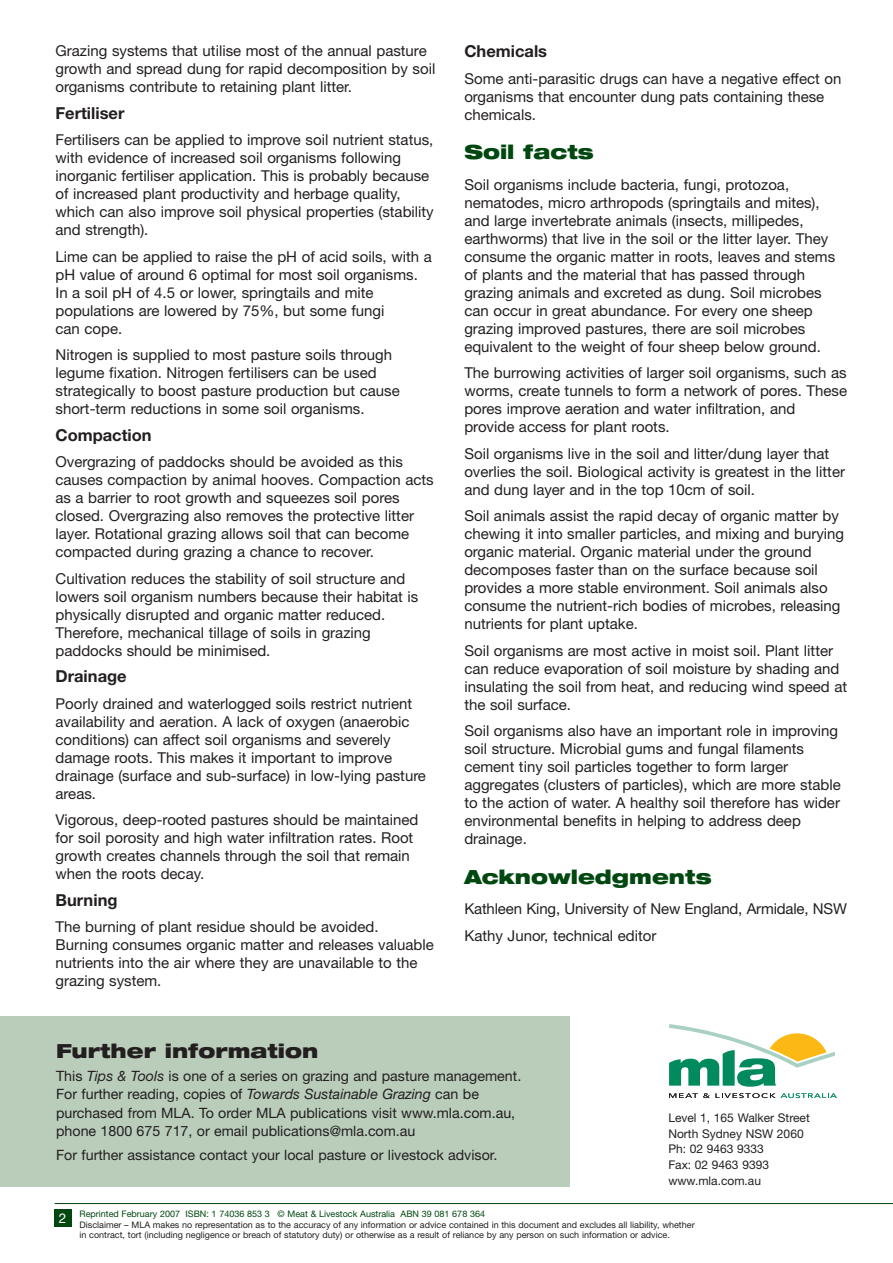
<style>
.page{position:relative;width:893px;height:1263px;background:#fff}
.page>*{position:absolute;margin:0;border:0;box-sizing:border-box;transform-origin:0 0}
.t1{font:900 expanded 19.5px "Helvetica Neue";color:#004710}
.t2{font:900 expanded 19.5px "Helvetica Neue";color:#231f20}
.t3{font:700 16.5px "Helvetica Neue";color:#231f20}
.t4{font:15px/18px "Helvetica Neue";color:#231f20}
.t5{font:14.25px/18.5px "Helvetica Neue";color:#231f20}
.t6{font:13.5px "Helvetica Neue";color:#fff}
.t7{font:12px/15.8px "Helvetica Neue";color:#231f20}
.t8{font:9px/10.5px "Helvetica Neue";color:#231f20}
.t9{font:9px "Helvetica Neue";color:#004710}
.s1{font-style:italic}
</style>
<div class="page">
<div style="left:0;top:1016px;width:570px;height:170px;background:#b9cdba"></div>
<hr style="left:55px;top:1203px;width:838px;height:1px;background:#004710">
<div style="left:55px;top:1210px;width:17px;height:17px;background:#004710"></div>
<svg style="left:669px;top:1093px;width:168px;height:5px"></svg>
<svg style="left:669px;top:1024px;width:166px;height:63px"></svg>
<p class="t4" style="left:56px;top:43px;width:381px">Grazing systems that utilise most of the annual pasture growth and spread dung for rapid decomposition by soil organisms contribute to retaining plant litter.</p>
<p class="t3" style="left:56px;top:107px;width:71px">Fertiliser</p>
<p class="t4" style="left:56px;top:132px;width:380px">Fertilisers can be applied to improve soil nutrient status, with evidence of increased soil organisms following inorganic fertiliser application. This is probably because of increased plant productivity and herbage quality, which can also improve soil physical properties (stability and strength).</p>
<p class="t4" style="left:56px;top:249px;width:378px">Lime can be applied to raise the pH of acid soils, with a pH value of around 6 optimal for most soil organisms.<br>In a soil pH of 4.5 or lower, springtails and mite populations are lowered by 75%, but some fungi<br>can cope.</p>
<p class="t4" style="left:56px;top:347px;width:346px">Nitrogen is supplied to most pasture soils through legume fixation. Nitrogen fertilisers can be used strategically to boost pasture production but cause short-term reductions in some soil organisms.</p>
<p class="t3" style="left:56px;top:429px;width:98px">Compaction</p>
<p class="t4" style="left:56px;top:454px;width:380px">Overgrazing of paddocks should be avoided as this causes compaction by animal hooves. Compaction acts as a barrier to root growth and squeezes soil pores closed. Overgrazing also removes the protective litter layer. Rotational grazing allows soil that can become compacted during grazing a chance to recover.</p>
<p class="t4" style="left:56px;top:571px;width:364px">Cultivation reduces the stability of soil structure and lowers soil organism numbers because their habitat is physically disrupted and organic matter reduced.<br>Therefore, mechanical tillage of soils in grazing paddocks should be minimised.</p>
<p class="t3" style="left:56px;top:670px;width:73px">Drainage</p>
<p class="t4" style="left:56px;top:696px;width:372px">Poorly drained and waterlogged soils restrict nutrient availability and aeration. A lack of oxygen (anaerobic conditions) can affect soil organisms and severely damage roots. This makes it important to improve drainage (surface and sub-surface) in low-lying pasture areas.</p>
<p class="t4" style="left:56px;top:812px;width:364px">Vigorous, deep-rooted pastures should be maintained for soil porosity and high water infiltration rates. Root growth creates channels through the soil that remain when the roots decay.</p>
<p class="t3" style="left:56px;top:894px;width:64px">Burning</p>
<p class="t4" style="left:56px;top:919px;width:380px">The burning of plant residue should be avoided.<br>Burning consumes organic matter and releases valuable nutrients into the air where they are unavailable to the grazing system.</p>
<p class="t3" style="left:464px;top:45px;width:84px">Chemicals</p>
<p class="t4" style="left:464px;top:71px;width:379px">Some anti-parasitic drugs can have a negative effect on organisms that encounter dung pats containing these chemicals.</p>
<h1 class="t1" style="left:464px;top:144px;width:131px">Soil facts</h1>
<p class="t4" style="left:464px;top:177px;width:372px">Soil organisms include bacteria, fungi, protozoa, nematodes, micro arthropods (springtails and mites), and large invertebrate animals (insects, millipedes, earthworms) that live in the soil or the litter layer. They consume the organic matter in roots, leaves and stems of plants and the material that has passed through grazing animals and excreted as dung. Soil microbes can occur in great abundance. For every one sheep grazing improved pastures, there are soil microbes equivalent to the weight of four sheep below ground.</p>
<p class="t4" style="left:464px;top:365px;width:384px">The burrowing activities of larger soil organisms, such as worms, create tunnels to form a network of pores. These pores improve aeration and water infiltration, and provide access for plant roots.</p>
<p class="t4" style="left:464px;top:446px;width:382px">Soil organisms live in the soil and litter/dung layer that overlies the soil. Biological activity is greatest in the litter and dung layer and in the top 10cm of soil.</p>
<p class="t4" style="left:464px;top:508px;width:381px">Soil animals assist the rapid decay of organic matter by chewing it into smaller particles, and mixing and burying organic material. Organic material under the ground decomposes faster than on the surface because soil provides a more stable environment. Soil animals also consume the nutrient-rich bodies of microbes, releasing nutrients for plant uptake.</p>
<p class="t4" style="left:464px;top:643px;width:384px">Soil organisms are most active in moist soil. Plant litter can reduce evaporation of soil moisture by shading and insulating the soil from heat, and reducing wind speed at the soil surface.</p>
<p class="t4" style="left:464px;top:723px;width:378px">Soil organisms also have an important role in improving soil structure. Microbial gums and fungal filaments cement tiny soil particles together to form larger aggregates (clusters of particles), which are more stable to the action of water. A healthy soil therefore has wider environmental benefits in helping to address deep drainage.</p>
<h1 class="t1" style="left:464px;top:869px;width:249px">Acknowledgments</h1>
<p class="t4" style="left:464px;top:897px;width:384px;line-height:26.5px">Kathleen King, University of New England, Armidale, NSW<br>Kathy Junor, technical editor</p>
<h1 class="t2" style="left:56px;top:1043px;width:264px">Further information</h1>
<p class="t5" style="left:56px;top:1068px;width:467px">This <span class="s1">Tips &amp; Tools</span> is one of a series on grazing and pasture management.<br>For further reading, copies of <span class="s1">Towards Sustainable Grazing</span> can be purchased from MLA. To order MLA publications visit www.mla.com.au, phone 1800 675 717, or email publications@mla.com.au</p>
<p class="t5" style="left:56px;top:1147px;width:443px">For further assistance contact your local pasture or livestock advisor.</p>
<p class="t7" style="left:668px;top:1111px;width:143px">Level 1, 165 Walker Street<br>North Sydney NSW 2060<br>Ph: 02 9463 9333<br>Fax: 02 9463 9393 www.mla.com.au</p>
<p class="t6" style="left:59px;top:1213px;width:9px">2</p>
<p class="t9" style="left:79px;top:1211px;width:407px">Reprinted February 2007 ISBN: 1 74036 853 3 © Meat &amp; Livestock Australia ABN 39 081 678 364</p>
<p class="t8" style="left:79px;top:1220px;width:617px">Disclaimer – MLA makes no representation as to the accuracy of any information or advice contained in this document and excludes all liability, whether in contract, tort (including negligence or breach of statutory duty) or otherwise as a result of reliance by any person on such information or advice.</p>
</div>
